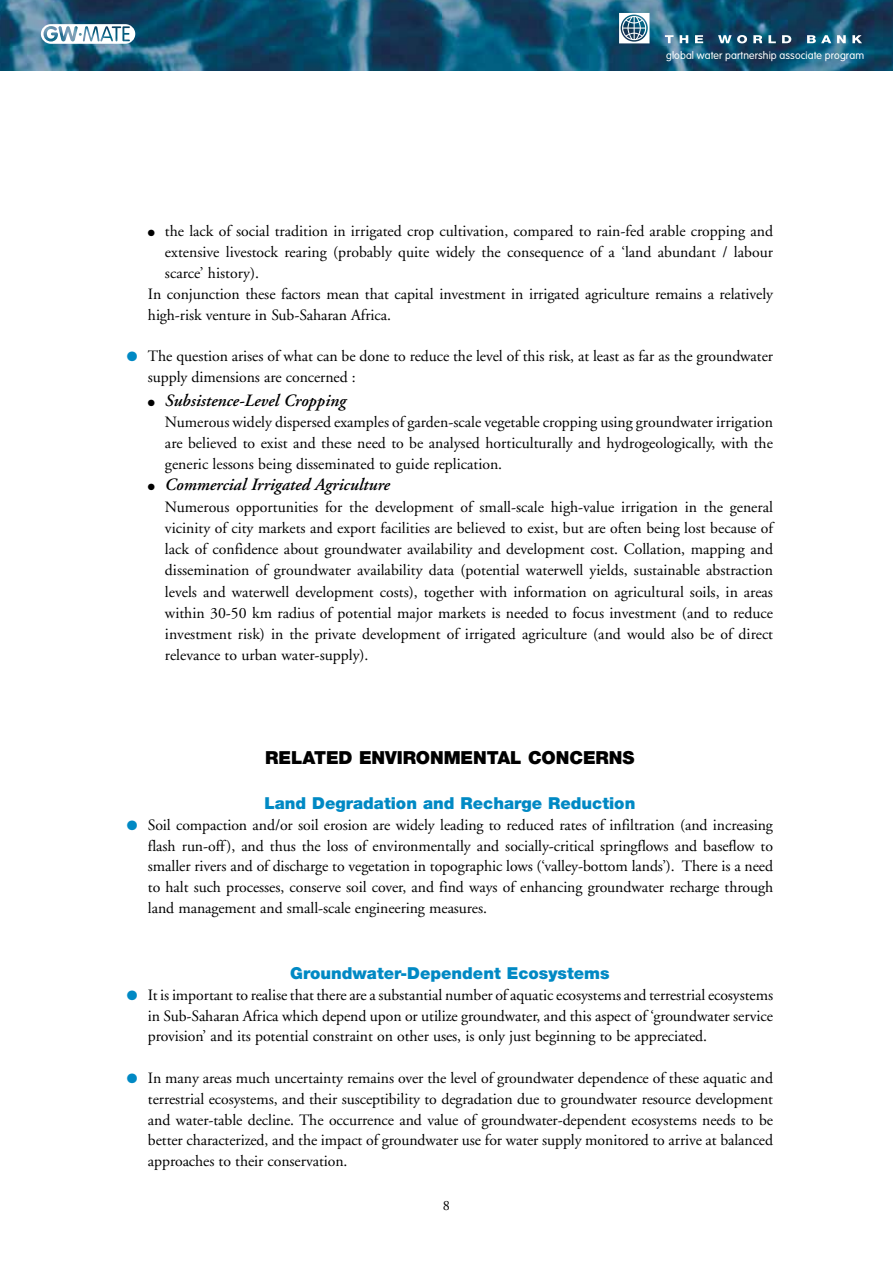
<style>
.page{position:relative;width:893px;height:1263px;background:#fff}
.page>*{position:absolute;margin:0;border:0;box-sizing:border-box;transform-origin:0 0}
.t1{font:900 18px "Helvetica Neue";letter-spacing:-.005em;color:#000}
.t2{font:italic 600 17.25px "Adobe Garamond";color:#000}
.t3{font:900 16.5px "Helvetica Neue";color:#0089c4}
.t4{font:15.75px/20.7px "Adobe Garamond";letter-spacing:-.005em;color:#000;text-align:justify}
.t5{font:14.25px "Adobe Garamond";color:#000}
.t6{font:300 10.5px "VAG Rounded";letter-spacing:.01em;color:#fff}
.s1{color:#0089c4}
</style>
<div class="page">
<img style="left:0;top:0;width:893px;height:70px">
<svg style="left:619px;top:13px;width:30px;height:30px"></svg>
<svg style="left:665px;top:35px;width:8px;height:8px"></svg>
<svg style="left:680px;top:35px;width:8px;height:8px"></svg>
<svg style="left:695px;top:35px;width:8px;height:8px"></svg>
<svg style="left:718px;top:35px;width:29px;height:8px"></svg>
<svg style="left:753px;top:35px;width:9px;height:8px"></svg>
<svg style="left:768px;top:35px;width:8px;height:8px"></svg>
<svg style="left:782px;top:35px;width:9px;height:8px"></svg>
<svg style="left:807px;top:35px;width:24px;height:8px"></svg>
<svg style="left:837px;top:35px;width:9px;height:8px"></svg>
<svg style="left:852px;top:35px;width:10px;height:8px"></svg>
<svg style="left:41px;top:24px;width:94px;height:20px"></svg>
<p class="t6" style="left:666px;top:49px;width:199px">global water partnership associate program</p>
<p class="t4" style="left:148px;top:221px;width:627px">● the lack of social tradition in irrigated crop cultivation, compared to rain-fed arable cropping and</p>
<p class="t4" style="left:165px;top:242px;width:609px">extensive livestock rearing (probably quite widely the consequence of a ‘land abundant / labour</p>
<p class="t4" style="left:165px;top:263px;width:96px">scarce’ history).</p>
<p class="t4" style="left:148px;top:284px;width:627px">In conjunction these factors mean that capital investment in irrigated agriculture remains a relatively</p>
<p class="t4" style="left:148px;top:305px;width:245px">high-risk venture in Sub-Saharan Africa.</p>
<p class="t4" style="left:148px;top:347px;width:627px;text-indent:-21px"><span class="s1">●</span> The question arises of what can be done to reduce the level of this risk, at least as far as the groundwater supply dimensions are concerned :</p>
<p class="t2" style="left:148px;top:391px;width:200px">● Subsistence-Level Cropping</p>
<p class="t4" style="left:165px;top:411px;width:609px;line-height:21.3px">Numerous widely dispersed examples of garden-scale vegetable cropping using groundwater irrigation are believed to exist and these need to be analysed horticulturally and hydrogeologically, with the generic lessons being disseminated to guide replication.</p>
<p class="t2" style="left:148px;top:475px;width:243px">● Commercial Irrigated Agriculture</p>
<p class="t4" style="left:165px;top:496px;width:610px;line-height:21.3px">Numerous opportunities for the development of small-scale high-value irrigation in the general vicinity of city markets and export facilities are believed to exist, but are often being lost because of lack of confidence about groundwater availability and development cost. Collation, mapping and dissemination of groundwater availability data (potential waterwell yields, sustainable abstraction levels and waterwell development costs), together with information on agricultural soils, in areas within 30-50 km radius of potential major markets is needed to focus investment (and to reduce investment risk) in the private development of irrigated agriculture (and would also be of direct relevance to urban water-supply).</p>
<p class="t1" style="left:265px;top:747px;width:371px">RELATED ENVIRONMENTAL CONCERNS</p>
<p class="t3" style="left:264px;top:793px;width:373px">Land Degradation and Recharge Reduction</p>
<p class="t4" style="left:148px;top:815px;width:627px;text-indent:-21px"><span class="s1">●</span> Soil compaction and/or soil erosion are widely leading to reduced rates of infiltration (and increasing flash run-off), and thus the loss of environmentally and socially-critical springflows and baseflow to smaller rivers and of discharge to vegetation in topographic lows (‘valley-bottom lands’). There is a need to halt such processes, conserve soil cover, and find ways of enhancing groundwater recharge through land management and small-scale engineering measures.</p>
<p class="t3" style="left:290px;top:963px;width:321px">Groundwater-Dependent Ecosystems</p>
<p class="t4" style="left:148px;top:985px;width:627px;text-indent:-21px"><span class="s1">●</span> It is important to realise that there are a substantial number of aquatic ecosystems and terrestrial ecosystems in Sub-Saharan Africa which depend upon or utilize groundwater, and this aspect of ‘groundwater service provision’ and its potential constraint on other uses, is only just beginning to be appreciated.</p>
<p class="t4" style="left:148px;top:1068px;width:627px;text-indent:-21px"><span class="s1">●</span> In many areas much uncertainty remains over the level of groundwater dependence of these aquatic and terrestrial ecosystems, and their susceptibility to degradation due to groundwater resource development and water-table decline. The occurrence and value of groundwater-dependent ecosystems needs to be better characterized, and the impact of groundwater use for water supply monitored to arrive at balanced approaches to their conservation.</p>
<p class="t5" style="left:443px;top:1197px;width:9px">8</p>
</div>
